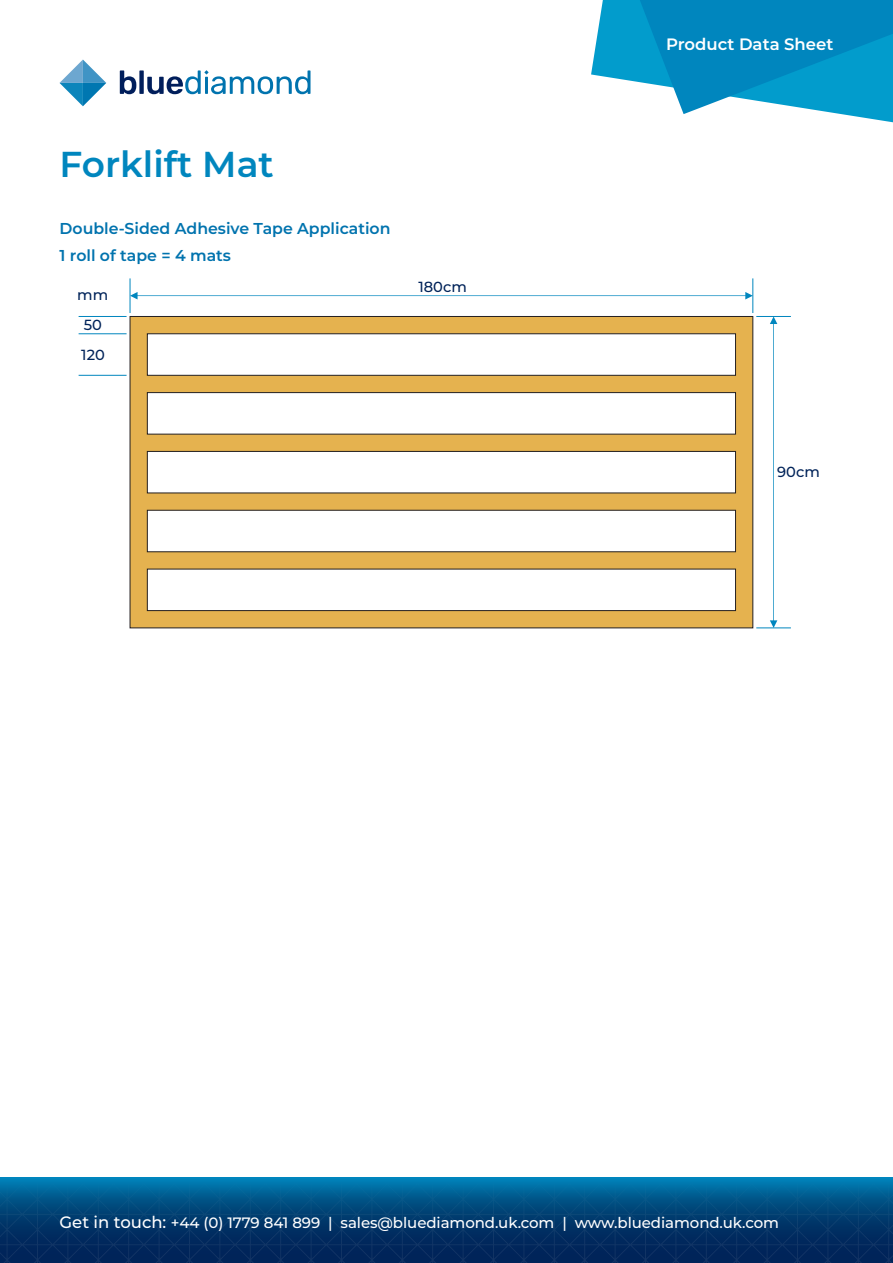
<style>
.page{position:relative;width:893px;height:1263px;background:#fff}
.page>*{position:absolute;margin:0;border:0;box-sizing:border-box;transform-origin:0 0}
.t1{font:600 36px "Montserrat";color:#0086be}
.t2{font:600 16.5px "Montserrat";color:#fff}
.t3{font:600 15.75px/26.5px "Montserrat";color:#0073ae}
.t4{font:500 15px "Montserrat";letter-spacing:-.005em;color:#fff}
.t5{font:500 14.7px/29.4px "Montserrat";color:#002359}
.s1{font-size:16.5px}
</style>
<div class="page">
<svg style="left:60px;top:60px;width:46px;height:46px"></svg>
<svg style="left:120px;top:70px;width:190px;height:24px"></svg>
<svg style="left:0;top:1178px;width:888px;height:85px;background:#014276"></svg>
<svg style="left:591px;top:0;width:302px;height:123px"></svg>
<svg style="left:129px;top:316px;width:624px;height:313px"></svg>
<hr style="left:130px;top:278px;width:1px;height:35px;background:#0086be">
<hr style="left:752px;top:278px;width:1px;height:35px;background:#0086be">
<hr style="left:756px;top:316px;width:35px;height:1px;background:#0086be">
<hr style="left:756px;top:627px;width:35px;height:1px;background:#0086be">
<hr style="left:79px;top:333px;width:48px;height:1px;background:#0086be">
<hr style="left:79px;top:316px;width:48px;height:1px;background:#0086be">
<hr style="left:79px;top:375px;width:48px;height:1px;background:#0086be">
<svg style="left:130px;top:292px;width:623px;height:7px"></svg>
<svg style="left:770px;top:317px;width:7px;height:311px"></svg>
<h1 class="t1" style="left:60px;top:139px;width:216px">Forklift Mat</h1>
<p class="t3" style="left:60px;top:215px;width:333px">Double-Sided Adhesive Tape Application<br>1 roll of tape = 4 mats</p>
<p class="t5" style="left:77px;top:279px;width:32px">mm</p>
<p class="t5" style="left:81px;top:310px;width:25px">50<br>120</p>
<p class="t5" style="left:418px;top:272px;width:50px">180cm</p>
<p class="t2" style="left:666px;top:33px;width:169px">Product Data Sheet</p>
<p class="t5" style="left:777px;top:457px;width:44px">90cm</p>
<p class="t4" style="left:60px;top:1213px;width:721px"><span class="s1">Get in touch:</span> +44 (0) 1779 841 899 | sales@bluediamond.uk.com | www.bluediamond.uk.com</p>
</div>
